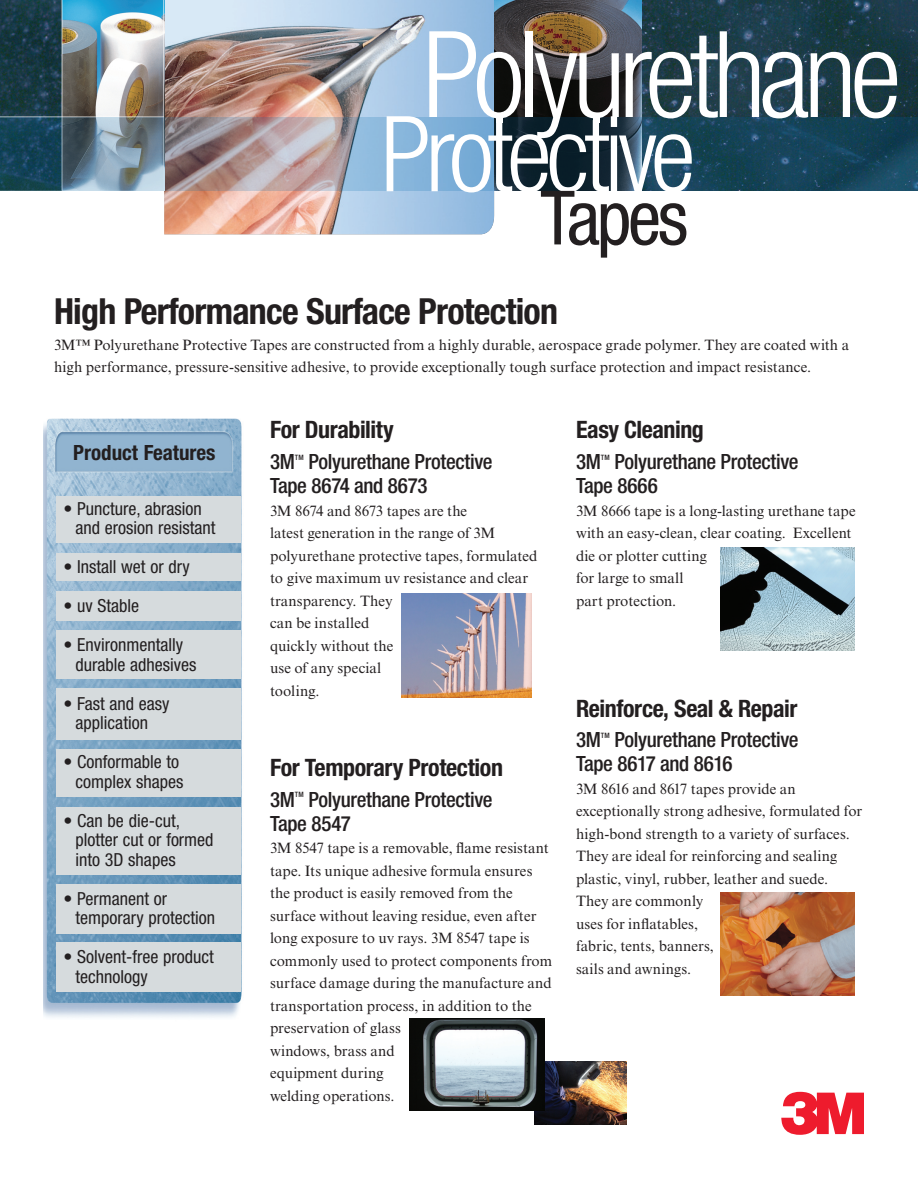
<style>
.page{position:relative;width:918px;height:1188px;background:#fff}
.page>*{position:absolute;margin:0;border:0;box-sizing:border-box;transform-origin:0 0}
.t1{font:300 condensed 120px "Helvetica Neue LT Std";letter-spacing:-.055em;color:#fff}
.t2{font:300 condensed 105px "Helvetica Neue LT Std";letter-spacing:-.055em;color:#fff}
.t3{font:condensed 75px "Helvetica Neue LT Std";letter-spacing:-.045em;color:#231f20}
.t4{font:700 condensed 36px "Helvetica Neue LT Std";letter-spacing:-.02em;color:#231f20}
.t5{font:700 condensed 24px "Helvetica Neue LT Std";letter-spacing:-.015em;color:#231f20}
.t6{font:500 condensed 21px/24px "Helvetica Neue LT Std";letter-spacing:-.015em;color:#231f20}
.t7{font:700 condensed 21px "Helvetica Neue LT Std";color:#231f20}
.t8{font:condensed 18px/19.5px "Helvetica Neue LT Std";color:#231f20}
.t9{font:15px/22.5px "Times New Roman MT Std";color:#231f20}
.t10{font:500 condensed 7.35px "Helvetica Neue LT Std";letter-spacing:.02em;color:#231f20}
</style>
<div class="page">
<svg style="left:781px;top:1092px;width:83px;height:43px"></svg>
<img style="left:0;top:0;width:918px;height:117px">
<img style="left:164px;top:80px;width:330px;height:154px">
<img style="left:164px;top:0;width:330px;height:80px">
<img style="left:63px;top:0;width:100px;height:117px">
<img style="left:494px;top:0;width:148px;height:117px">
<hr style="left:163px;top:0;width:1px;height:236px;background:#fff">
<hr style="left:62px;top:0;width:1px;height:191px;background:#fff">
<img style="left:0;top:117px;width:918px;height:74px">
<svg style="left:496px;top:116px;width:6px;height:6px"></svg>
<svg style="left:593px;top:116px;width:6px;height:6px"></svg>
<img style="left:43px;top:418px;width:199px;height:600px">
<div style="left:56px;top:554px;width:185px;height:27px;background:#d6dbdd"></div>
<div style="left:56px;top:630px;width:185px;height:49px;background:#d6dbdd"></div>
<div style="left:56px;top:592px;width:185px;height:29px;background:#d6dbdd"></div>
<div style="left:56px;top:496px;width:185px;height:47px;background:#d6dbdd"></div>
<div style="left:56px;top:688px;width:185px;height:52px;background:#d6dbdd"></div>
<div style="left:56px;top:749px;width:185px;height:48px;background:#d6dbdd"></div>
<div style="left:56px;top:807px;width:185px;height:67px;background:#d6dbdd"></div>
<div style="left:56px;top:884px;width:185px;height:50px;background:#d6dbdd"></div>
<div style="left:56px;top:943px;width:185px;height:49px;background:#d6dbdd"></div>
<img style="left:402px;top:593px;width:130px;height:104px">
<img style="left:720px;top:893px;width:135px;height:103px">
<img style="left:720px;top:547px;width:134px;height:103px">
<img style="left:534px;top:1062px;width:92px;height:62px">
<img style="left:409px;top:1018px;width:136px;height:92px">
<h1 class="t1" style="left:423px;top:6px;width:480px">Polyurethane</h1>
<h2 class="t2" style="left:381px;top:94px;width:316px">Protective</h2>
<h3 class="t3" style="left:540px;top:175px;width:149px">Tapes</h3>
<h3 class="t4" style="left:54px;top:289px;width:506px">High Performance Surface Protection</h3>
<p class="t9" style="left:54px;top:333px;width:797px">3M™ Polyurethane Protective Tapes are constructed from a highly durable, aerospace grade polymer. They are coated with a high performance, pressure-sensitive adhesive, to provide exceptionally tough surface protection and impact resistance.</p>
<h3 class="t7" style="left:73px;top:440px;width:144px">Product Features</h3>
<p class="t8" style="left:75px;top:499px;width:142px;text-indent:-12px">• Puncture, abrasion and erosion resistant</p>
<p class="t8" style="left:63px;top:557px;width:128px">• Install wet or dry</p>
<p class="t8" style="left:63px;top:596px;width:77px">• uv Stable</p>
<p class="t8" style="left:75px;top:635px;width:123px;text-indent:-12px">• Environmentally durable adhesives</p>
<p class="t8" style="left:63px;top:694px;width:108px;text-align:center">• Fast and easy application</p>
<p class="t8" style="left:63px;top:752px;width:122px;text-align:right">• Conformable to complex shapes</p>
<p class="t8" style="left:75px;top:811px;width:140px;text-indent:-12px">• Can be die-cut, plotter cut or formed into 3D shapes</p>
<p class="t8" style="left:75px;top:889px;width:141px;text-indent:-12px">• Permanent or temporary protection</p>
<p class="t8" style="left:75px;top:947px;width:140px;text-indent:-12px">• Solvent-free product technology</p>
<h3 class="t5" style="left:270px;top:415px;width:125px">For Durability</h3>
<h3 class="t6" style="left:270px;top:449px;width:27px">3M</h3>
<p class="t10" style="left:295px;top:453px;width:10px">TM</p>
<h3 class="t6" style="left:270px;top:449px;width:224px;text-indent:38px">Polyurethane Protective<br>Tape 8674 and 8673</h3>
<p class="t9" style="left:270px;top:499px;width:269px">3M 8674 and 8673 tapes are the<br>latest generation in the range of 3M polyurethane protective tapes, formulated to give maximum uv resistance and clear transparency. They<br>can be installed<br>quickly without the<br>use of any special<br>tooling.</p>
<h3 class="t5" style="left:270px;top:753px;width:235px">For Temporary Protection</h3>
<h3 class="t6" style="left:270px;top:787px;width:27px">3M</h3>
<p class="t10" style="left:295px;top:790px;width:10px">TM</p>
<h3 class="t6" style="left:270px;top:787px;width:224px;text-indent:38px">Polyurethane Protective<br>Tape 8547</h3>
<p class="t9" style="left:270px;top:837px;width:284px">3M 8547 tape is a removable, flame resistant tape. Its unique adhesive formula ensures the product is easily removed from the surface without leaving residue, even after long exposure to uv rays. 3M 8547 tape is commonly used to protect components from surface damage during the manufacture and transportation process, in addition to the preservation of glass<br>windows, brass and<br>equipment during<br>welding operations.</p>
<h3 class="t5" style="left:576px;top:415px;width:129px">Easy Cleaning</h3>
<h3 class="t6" style="left:576px;top:449px;width:27px">3M</h3>
<p class="t10" style="left:601px;top:453px;width:10px">TM</p>
<h3 class="t6" style="left:576px;top:449px;width:224px;text-indent:38px">Polyurethane Protective<br>Tape 8666</h3>
<p class="t9" style="left:576px;top:499px;width:281px">3M 8666 tape is a long-lasting urethane tape with an easy-clean, clear coating. Excellent die or plotter cutting<br>for large to small<br>part protection.</p>
<h3 class="t5" style="left:576px;top:694px;width:223px">Reinforce, Seal &amp; Repair</h3>
<h3 class="t6" style="left:576px;top:728px;width:27px">3M</h3>
<p class="t10" style="left:601px;top:731px;width:10px">TM</p>
<h3 class="t6" style="left:576px;top:728px;width:224px;text-indent:38px">Polyurethane Protective<br>Tape 8617 and 8616</h3>
<p class="t9" style="left:576px;top:778px;width:288px">3M 8616 and 8617 tapes provide an exceptionally strong adhesive, formulated for high-bond strength to a variety of surfaces.<br>They are ideal for reinforcing and sealing plastic, vinyl, rubber, leather and suede.<br>They are commonly<br>uses for inflatables,<br>fabric, tents, banners,<br>sails and awnings.</p>
</div>
